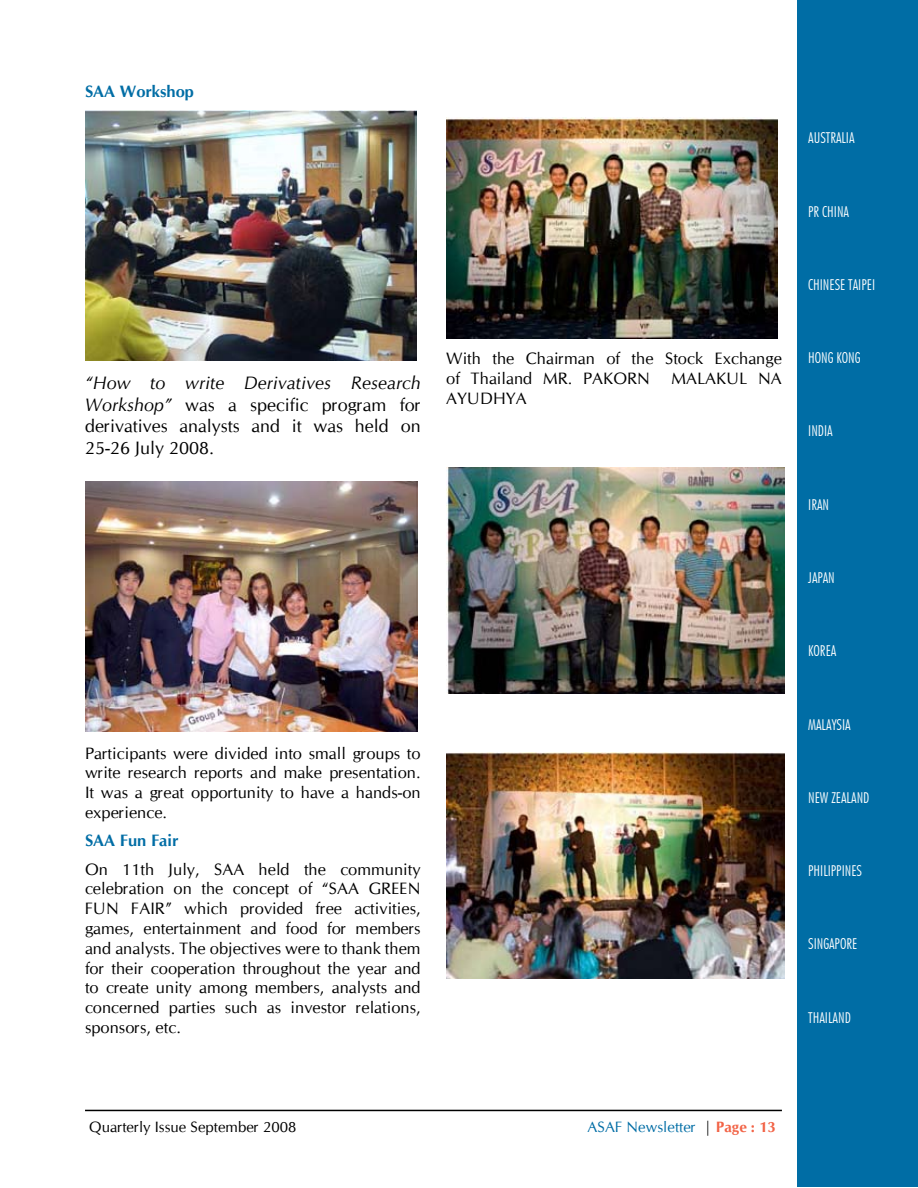
<style>
.page{position:relative;width:918px;height:1188px;background:#fff}
.page>*{position:absolute;margin:0;border:0;box-sizing:border-box;transform-origin:0 0}
.t1{font:18px/21.6px "Cg Omega";color:#000;text-align:justify}
.t2{font:16.5px/19.8px "Cg Omega";color:#000;text-align:justify}
.t3{font:700 16.5px "Cg Omega";color:#006da5}
.t4{font:300 condensed 15px "Futura BT";color:#fff}
.t5{font:15px "Cg Omega";color:#000}
.t6{font:15px "Cg Omega";color:#006da5}
.s1{font-style:italic}
.s2{color:#000}
.s3{font-weight:700;color:#f26346}
</style>
<div class="page">
<div style="left:797px;top:1px;width:121px;height:1186px;background:#006da5"></div>
<hr style="left:85px;top:1110px;width:697px;height:1px;background:#000">
<img style="left:85px;top:111px;width:332px;height:249px">
<img style="left:85px;top:482px;width:333px;height:249px">
<img style="left:446px;top:117px;width:332px;height:222px">
<img style="left:446px;top:468px;width:338px;height:226px">
<img style="left:446px;top:753px;width:338px;height:225px">
<p class="t3" style="left:85px;top:82px;width:111px">SAA Workshop</p>
<p class="t1" style="left:85px;top:372px;width:337px"><span class="s1">“How to write Derivatives Research Workshop”</span> was a specific program for derivatives analysts and it was held on 25-26 July 2008.</p>
<p class="t2" style="left:446px;top:349px;width:337px">With the Chairman of the Stock Exchange of Thailand MR. PAKORN</p>
<p class="t2" style="left:671px;top:369px;width:112px">MALAKUL NA</p>
<p class="t2" style="left:446px;top:389px;width:82px">AYUDHYA</p>
<p class="t2" style="left:85px;top:743px;width:337px">Participants were divided into small groups to write research reports and make presentation.<br>It was a great opportunity to have a hands-on experience.</p>
<p class="t3" style="left:85px;top:831px;width:95px">SAA Fun Fair</p>
<p class="t2" style="left:85px;top:859px;width:337px">On 11th July, SAA held the community celebration on the concept of “SAA GREEN FUN FAIR” which provided free activities, games, entertainment and food for members and analysts. The objectives were to thank them for their cooperation throughout the year and to create unity among members, analysts and concerned parties such as investor relations, sponsors, etc.</p>
<p class="t4" style="left:808px;top:129px;width:48px">AUSTRALIA</p>
<p class="t4" style="left:808px;top:202px;width:42px">PR CHINA</p>
<p class="t4" style="left:808px;top:275px;width:68px">CHINESE TAIPEI</p>
<p class="t4" style="left:808px;top:349px;width:54px">HONG KONG</p>
<p class="t4" style="left:808px;top:422px;width:26px">INDIA</p>
<p class="t4" style="left:808px;top:495px;width:22px">IRAN</p>
<p class="t4" style="left:808px;top:569px;width:28px">JAPAN</p>
<p class="t4" style="left:808px;top:642px;width:30px">KOREA</p>
<p class="t4" style="left:808px;top:715px;width:44px">MALAYSIA</p>
<p class="t4" style="left:808px;top:788px;width:63px">NEW ZEALAND</p>
<p class="t4" style="left:808px;top:862px;width:55px">PHILIPPINES</p>
<p class="t4" style="left:808px;top:935px;width:51px">SINGAPORE</p>
<p class="t4" style="left:808px;top:1008px;width:44px">THAILAND</p>
<p class="t5" style="left:89px;top:1118px;width:209px">Quarterly Issue September 2008</p>
<p class="t6" style="left:588px;top:1118px;width:190px">ASAF Newsletter <span class="s2">|</span> <span class="s3">Page : 13</span></p>
</div>
